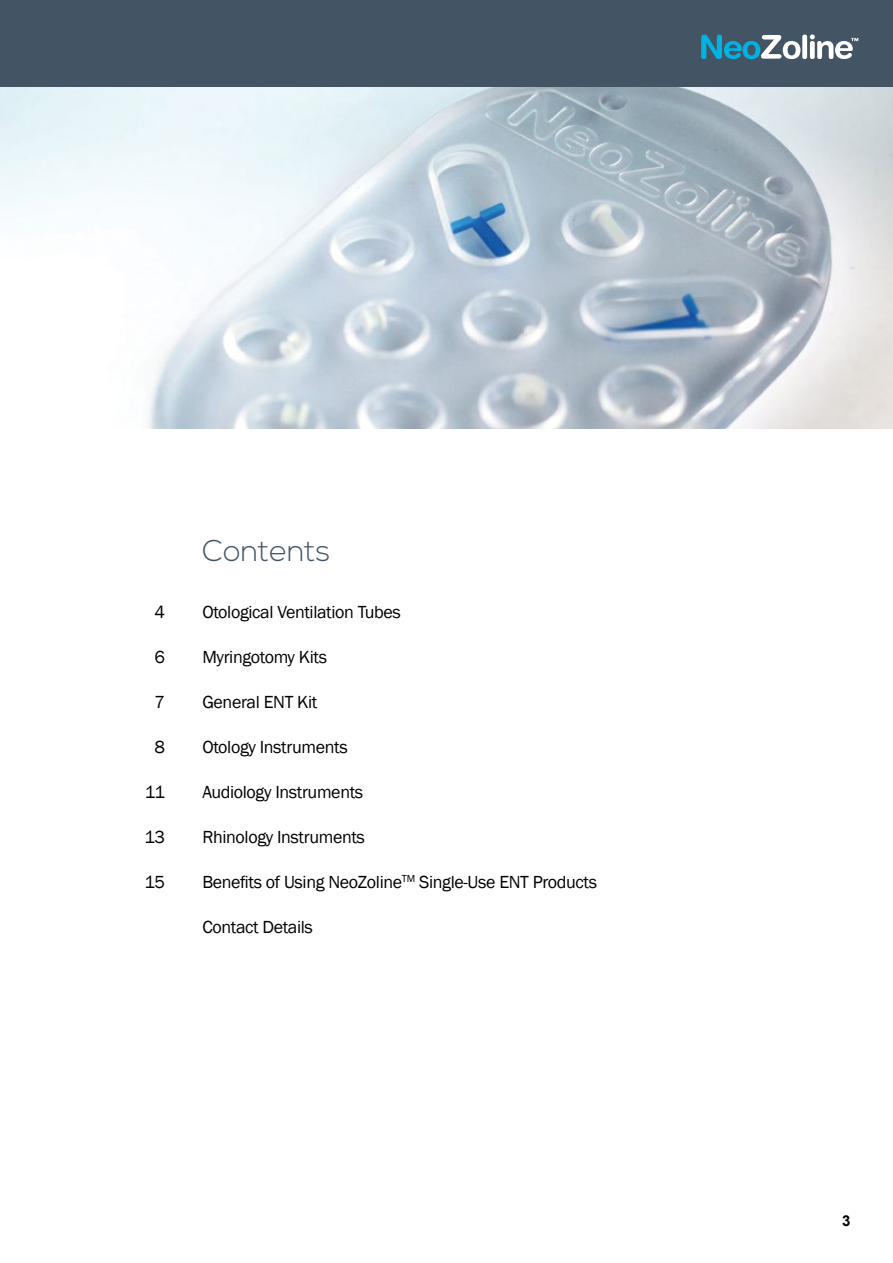
<style>
.page{position:relative;width:893px;height:1263px;background:#fff}
.page>*{position:absolute;margin:0;border:0;box-sizing:border-box;transform-origin:0 0}
.t1{font:300 30px "Nexa";color:#435464}
.t2{font:18px "Franklin Gothic";letter-spacing:-.02em;color:#000}
.t3{font:700 15px "Arial";color:#000}
</style>
<div class="page">
<div style="left:0;top:0;width:893px;height:87px;background:#435464"></div>
<svg style="left:701px;top:35px;width:99px;height:24px"></svg>
<div style="left:802px;top:35px;width:5px;height:24px;background:#fff;border-radius:2px"></div>
<svg style="left:810px;top:34px;width:48px;height:25px"></svg>
<img style="left:0;top:87px;width:893px;height:341px">
<p class="t2" style="left:155px;top:601px;width:12px">4</p>
<p class="t2" style="left:155px;top:646px;width:12px">6</p>
<p class="t2" style="left:155px;top:691px;width:12px">7</p>
<p class="t2" style="left:155px;top:736px;width:12px">8</p>
<p class="t2" style="left:145px;top:781px;width:22px">11</p>
<p class="t2" style="left:145px;top:826px;width:22px">13</p>
<p class="t2" style="left:145px;top:871px;width:22px">15</p>
<h1 class="t1" style="left:202px;top:533px;width:130px">Contents</h1>
<p class="t2" style="left:202px;top:601px;width:200px">Otological Ventilation Tubes</p>
<p class="t2" style="left:202px;top:646px;width:126px">Myringotomy Kits</p>
<p class="t2" style="left:202px;top:691px;width:117px">General ENT Kit</p>
<p class="t2" style="left:202px;top:736px;width:147px">Otology Instruments</p>
<p class="t2" style="left:202px;top:781px;width:162px">Audiology Instruments</p>
<p class="t2" style="left:202px;top:826px;width:164px">Rhinology Instruments</p>
<p class="t2" style="left:202px;top:871px;width:396px">Benefits of Using NeoZoline<sup>TM</sup> Single-Use ENT Products</p>
<p class="t2" style="left:202px;top:916px;width:112px">Contact Details</p>
<p class="t3" style="left:842px;top:1211px;width:10px">3</p>
</div>
